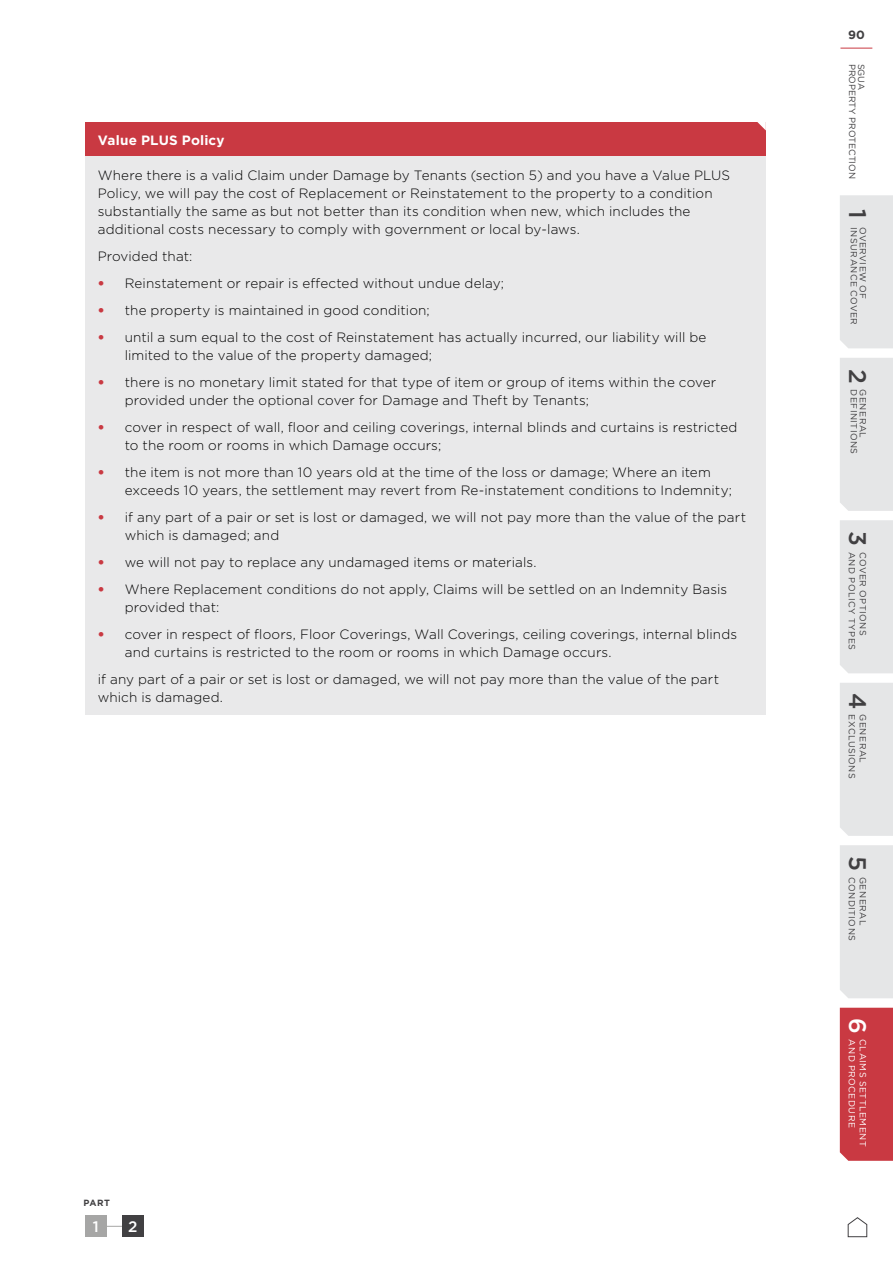
<style>
.page{position:relative;width:893px;height:1263px;background:#fff}
.page>*{position:absolute;margin:0;border:0;box-sizing:border-box;transform-origin:0 0}
.t1{font:500 24px "Gotham";color:#414042}
.t2{font:500 24px "Gotham";color:#fff}
.t3{font:500 15.15px "Gotham";color:#fff}
.t4{font:300 13.5px/18px "Gotham";letter-spacing:.01em;color:#000}
.t5{font:700 13.5px "Gotham";letter-spacing:.015em;color:#fff}
.t6{font:700 12px "Gotham";color:#414042}
.t7{font:9px "Gotham";letter-spacing:.05em;color:#414042}
.t8{font:9px "Gotham";letter-spacing:.055em;color:#fff}
.t9{font:9px "Gotham";color:#414042}
.t10{font:700 9px "Gotham";color:#414042}
.s1{font-weight:900;color:#c93942}
</style>
<div class="page">
<div style="left:85px;top:122px;width:680px;height:34px;background:#c93942"></div>
<div style="left:85px;top:156px;width:680px;height:559px;background:#e9e9ea"></div>
<hr style="left:96px;top:1226px;width:37px;height:1px;background:#a6a6a5">
<div style="left:85px;top:1215px;width:22px;height:22px;background:#a6a6a5"></div>
<div style="left:122px;top:1215px;width:22px;height:22px;background:#414042"></div>
<svg style="left:757px;top:122px;width:9px;height:8px"></svg>
<div style="left:840px;top:195px;width:53px;height:153px;background:#e5e6e7"></div>
<div style="left:840px;top:358px;width:53px;height:153px;background:#e5e6e7"></div>
<div style="left:840px;top:520px;width:53px;height:153px;background:#e5e6e7"></div>
<div style="left:840px;top:683px;width:53px;height:153px;background:#e5e6e7"></div>
<div style="left:840px;top:845px;width:53px;height:153px;background:#e5e6e7"></div>
<div style="left:840px;top:1008px;width:53px;height:153px;background:#c93942"></div>
<hr style="left:840px;top:48px;width:32px;height:1px;background:#c93942">
<svg style="left:847px;top:1217px;width:20px;height:20px"></svg>
<p class="t5" style="left:98px;top:131px;width:128px">Value PLUS Policy</p>
<p class="t4" style="left:98px;top:166px;width:634px">Where there is a valid Claim under Damage by Tenants (section 5) and you have a Value PLUS Policy, we will pay the cost of Replacement or Reinstatement to the property to a condition substantially the same as but not better than its condition when new, which includes the additional costs necessary to comply with government or local by-laws.</p>
<p class="t4" style="left:98px;top:247px;width:96px">Provided that:</p>
<p class="t4" style="left:98px;top:274px;width:408px"><span class="s1">•</span> Reinstatement or repair is effected without undue delay;</p>
<p class="t4" style="left:98px;top:301px;width:333px"><span class="s1">•</span> the property is maintained in good condition;</p>
<p class="t4" style="left:125px;top:328px;width:583px;text-indent:-27px"><span class="s1">•</span> until a sum equal to the cost of Reinstatement has actually incurred, our liability will be limited to the value of the property damaged;</p>
<p class="t4" style="left:125px;top:373px;width:593px;text-indent:-27px"><span class="s1">•</span> there is no monetary limit stated for that type of item or group of items within the cover provided under the optional cover for Damage and Theft by Tenants;</p>
<p class="t4" style="left:125px;top:418px;width:614px;text-indent:-27px"><span class="s1">•</span> cover in respect of wall, floor and ceiling coverings, internal blinds and curtains is restricted to the room or rooms in which Damage occurs;</p>
<p class="t4" style="left:125px;top:463px;width:609px;text-indent:-27px"><span class="s1">•</span> the item is not more than 10 years old at the time of the loss or damage; Where an item exceeds 10 years, the settlement may revert from Re-instatement conditions to Indemnity;</p>
<p class="t4" style="left:125px;top:508px;width:623px;text-indent:-27px"><span class="s1">•</span> if any part of a pair or set is lost or damaged, we will not pay more than the value of the part which is damaged; and</p>
<p class="t4" style="left:98px;top:553px;width:440px"><span class="s1">•</span> we will not pay to replace any undamaged items or materials.</p>
<p class="t4" style="left:125px;top:580px;width:604px;text-indent:-27px"><span class="s1">•</span> Where Replacement conditions do not apply, Claims will be settled on an Indemnity Basis provided that:</p>
<p class="t4" style="left:125px;top:625px;width:614px;text-indent:-27px"><span class="s1">•</span> cover in respect of floors, Floor Coverings, Wall Coverings, ceiling coverings, internal blinds and curtains is restricted to the room or rooms in which Damage occurs.</p>
<p class="t4" style="left:98px;top:670px;width:623px">if any part of a pair or set is lost or damaged, we will not pay more than the value of the part which is damaged.</p>
<p class="t10" style="left:84px;top:1197px;width:28px">PART</p>
<p class="t3" style="left:93px;top:1217px;width:8px">1</p>
<p class="t3" style="left:128px;top:1217px;width:11px">2</p>
<p class="t6" style="left:848px;top:27px;width:18px">90</p>
<p class="t9" style="left:858px;top:64px;width:117px;rotate:90deg">PROPERTY PROTECTION</p>
<p class="t7" style="left:867px;top:64px;width:28px;rotate:90deg">SGUA</p>
<h1 class="t1" style="left:873px;top:209px;width:11px;rotate:90deg">1</h1>
<p class="t7" style="left:860px;top:227px;width:99px;rotate:90deg">INSURANCE COVER</p>
<p class="t7" style="left:869px;top:227px;width:74px;rotate:90deg">OVERVIEW OF</p>
<h1 class="t1" style="left:873px;top:369px;width:16px;rotate:90deg">2</h1>
<p class="t7" style="left:860px;top:389px;width:66px;rotate:90deg">DEFINITIONS</p>
<p class="t7" style="left:869px;top:389px;width:50px;rotate:90deg">GENERAL</p>
<h1 class="t1" style="left:873px;top:531px;width:16px;rotate:90deg">3</h1>
<p class="t7" style="left:858px;top:552px;width:99px;rotate:90deg">AND POLICY TYPES</p>
<p class="t7" style="left:869px;top:552px;width:85px;rotate:90deg">COVER OPTIONS</p>
<h1 class="t1" style="left:873px;top:693px;width:18px;rotate:90deg">4</h1>
<p class="t7" style="left:858px;top:714px;width:66px;rotate:90deg">EXCLUSIONS</p>
<p class="t7" style="left:869px;top:714px;width:50px;rotate:90deg">GENERAL</p>
<h1 class="t1" style="left:873px;top:856px;width:16px;rotate:90deg">5</h1>
<p class="t7" style="left:858px;top:877px;width:66px;rotate:90deg">CONDITIONS</p>
<p class="t7" style="left:869px;top:877px;width:50px;rotate:90deg">GENERAL</p>
<h1 class="t2" style="left:873px;top:1018px;width:17px;rotate:90deg">6</h1>
<p class="t8" style="left:858px;top:1039px;width:90px;rotate:90deg">AND PROCEDURE</p>
<p class="t8" style="left:869px;top:1039px;width:109px;rotate:90deg">CLAIMS SETTLEMENT</p>
</div>
